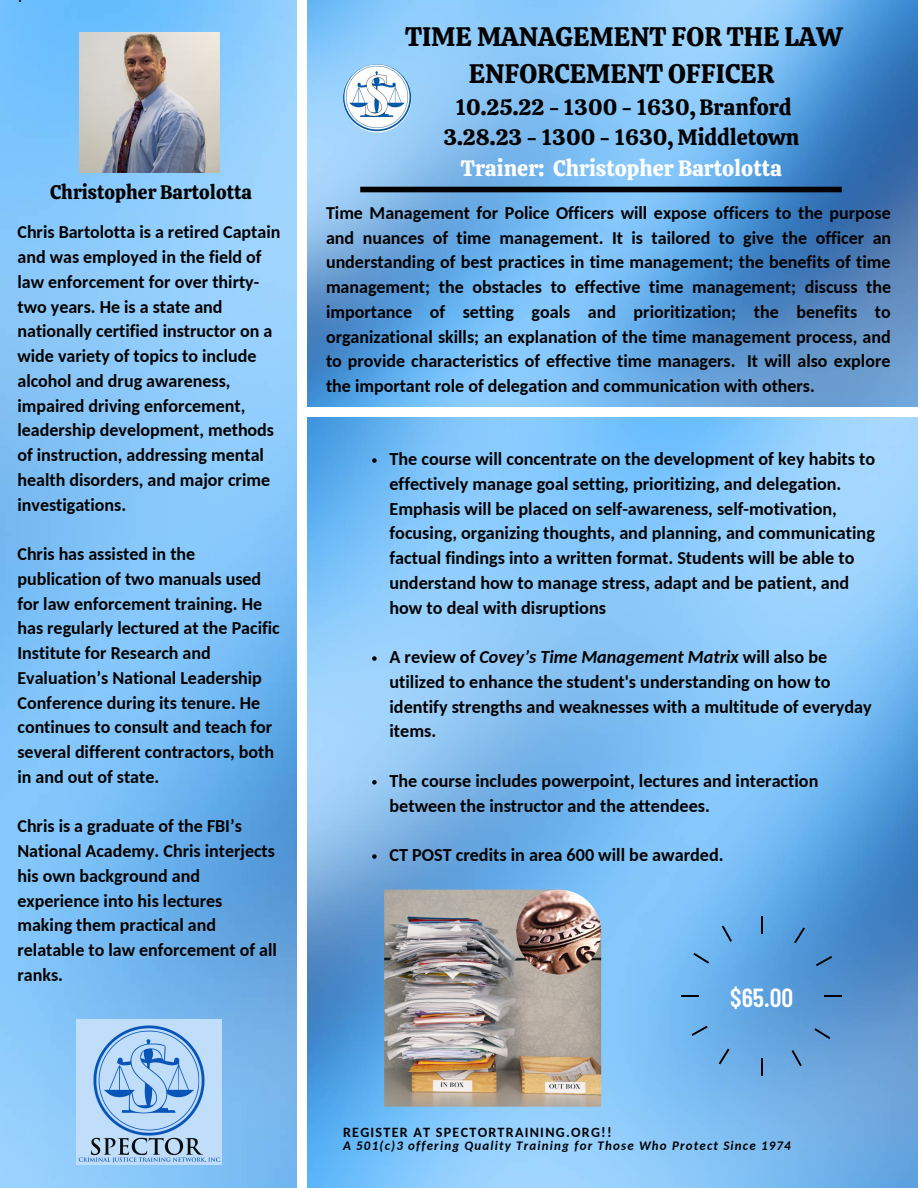
<style>
.page{position:relative;width:918px;height:1188px;background:#fff}
.page>*{position:absolute;margin:0;border:0;box-sizing:border-box;transform-origin:0 0}
.t1{font:26.55px/37.2px "Calistoga";color:#000;text-align:center}
.t2{font:600 26.1px "Barlow Condensed";color:#fff}
.t3{font:22.05px/30.3px "Calistoga";color:#000;text-align:center}
.t4{font:22.05px "Calistoga";color:#fff}
.t5{font:19.5px "Calistoga";color:#000}
.t6{font:700 18.15px/24.8px "Carlito";color:#000}
.t7{font:700 18px/24.8px "Carlito";color:#000}
.t8{font:700 14.1px "Carlito";letter-spacing:.09em;color:#000}
.t9{font:italic 700 12.9px "Carlito";letter-spacing:.09em;color:#000}
.s1{font-style:italic}
</style>
<div class="page">
<img style="left:308px;top:0;width:610px;height:406px">
<img style="left:0;top:0;width:296px;height:1188px">
<img style="left:308px;top:417px;width:610px;height:771px">
<svg style="left:761px;top:1058px;width:2px;height:18px"></svg>
<svg style="left:761px;top:916px;width:2px;height:17px"></svg>
<svg style="left:682px;top:995px;width:17px;height:2px"></svg>
<svg style="left:824px;top:995px;width:18px;height:2px"></svg>
<svg style="left:719px;top:1048px;width:11px;height:17px"></svg>
<svg style="left:794px;top:927px;width:11px;height:16px"></svg>
<svg style="left:693px;top:953px;width:16px;height:11px"></svg>
<svg style="left:814px;top:1028px;width:16px;height:11px"></svg>
<svg style="left:691px;top:1026px;width:17px;height:10px"></svg>
<svg style="left:816px;top:956px;width:16px;height:10px"></svg>
<svg style="left:722px;top:925px;width:10px;height:17px"></svg>
<svg style="left:792px;top:1050px;width:10px;height:16px"></svg>
<div style="left:360px;top:187px;width:482px;height:5px;background:#000"></div>
<img style="left:79px;top:33px;width:140px;height:140px">
<img style="left:343px;top:64px;width:68px;height:68px;border-radius:50%">
<img style="left:77px;top:1020px;width:144px;height:144px">
<img style="left:384px;top:890px;width:217px;height:217px">
<img style="left:516px;top:890px;width:85px;height:84px;border-radius:50%">
<svg style="left:372px;top:458px;width:5px;height:5px"></svg>
<svg style="left:372px;top:656px;width:5px;height:5px"></svg>
<svg style="left:372px;top:780px;width:5px;height:5px"></svg>
<svg style="left:372px;top:854px;width:5px;height:5px"></svg>
<p class="t5" style="left:50px;top:180px;width:203px">Christopher Bartolotta</p>
<p class="t7" style="left:17px;top:221px;width:264px">Chris Bartolotta is a retired Captain and was employed in the field of law enforcement for over thirty&shy;two years. He is a state and nationally certified instructor on a wide variety of topics to include alcohol and drug awareness, impaired driving enforcement, leadership development, methods of instruction, addressing mental health disorders, and major crime investigations.</p>
<p class="t7" style="left:17px;top:543px;width:264px">Chris has assisted in the publication of two manuals used for law enforcement training. He has regularly lectured at the Pacific<br>Institute for Research and<br>Evaluation’s National Leadership<br>Conference during its tenure. He continues to consult and teach for several different contractors, both in and out of state.</p>
<p class="t7" style="left:17px;top:815px;width:261px">Chris is a graduate of the FBI’s<br>National Academy. Chris interjects his own background and experience into his lectures making them practical and relatable to law enforcement of all ranks.</p>
<h1 class="t1" style="left:405px;top:18px;width:439px">TIME MANAGEMENT FOR THE LAW<br>ENFORCEMENT OFFICER</h1>
<p class="t3" style="left:443px;top:92px;width:357px">10.25.22 - 1300 - 1630, Branford<br>3.28.23 - 1300 - 1630, Middletown</p>
<p class="t4" style="left:461px;top:154px;width:323px">Trainer: Christopher Bartolotta</p>
<p class="t7" style="left:326px;top:202px;width:567px;text-align:justify">Time Management for Police Officers will expose officers to the purpose and nuances of time management. It is tailored to give the officer an understanding of best practices in time management; the benefits of time management; the obstacles to effective time management; discuss the importance of setting goals and prioritization; the benefits to organizational skills; an explanation of the time management process, and to provide characteristics of effective time managers. It will also explore the important role of delegation and communication with others.</p>
<p class="t6" style="left:390px;top:448px;width:487px">The course will concentrate on the development of key habits to effectively manage goal setting, prioritizing, and delegation.<br>Emphasis will be placed on self-awareness, self-motivation, focusing, organizing thoughts, and planning, and communicating factual findings into a written format. Students will be able to understand how to manage stress, adapt and be patient, and how to deal with disruptions</p>
<p class="t6" style="left:390px;top:646px;width:484px">A review of <span class="s1">Covey’s Time Management Matrix</span> will also be utilized to enhance the student's understanding on how to identify strengths and weaknesses with a multitude of everyday items.</p>
<p class="t6" style="left:390px;top:770px;width:430px">The course includes powerpoint, lectures and interaction between the instructor and the attendees.</p>
<p class="t6" style="left:390px;top:844px;width:336px">CT POST credits in area 600 will be awarded.</p>
<h2 class="t2" style="left:730px;top:981px;width:64px">$65.00</h2>
<p class="t8" style="left:343px;top:1126px;width:270px">REGISTER AT SPECTORTRAINING.ORG!!</p>
<p class="t9" style="left:343px;top:1140px;width:449px">A 501(c)3 offering Quality Training for Those Who Protect Since 1974</p>
</div>
